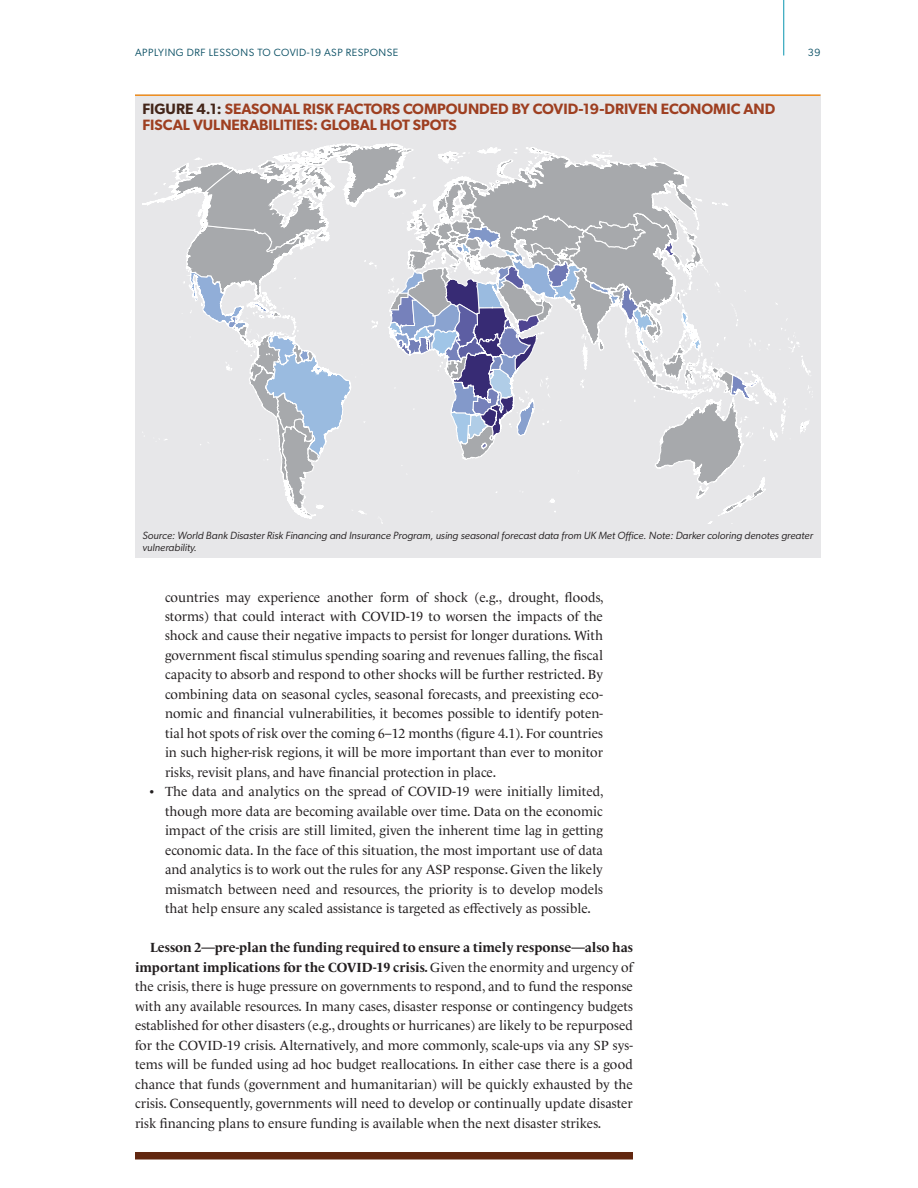
<style>
.page{position:relative;width:918px;height:1188px;background:#fff}
.page>*{position:absolute;margin:0;border:0;box-sizing:border-box;transform-origin:0 0}
.t1{font:600 15px/16.5px "Gibson";color:#9e3f21}
.t2{font:13.5px/19.5px "Le Monde Livre Std";color:#231f20;text-align:justify}
.t3{font:italic 10.5px/12px "Gibson";color:#231f20}
.t4{font:10.5px "Gibson";letter-spacing:.05em;color:#074d62}
.s1{color:#432519}
.s2{font-weight:700}
</style>
<div class="page">
<div style="left:135px;top:1152px;width:498px;height:8px;background:#622710"></div>
<hr style="left:783px;top:0;width:1px;height:56px;background:#0a95b0">
<div style="left:135px;top:94px;width:685px;height:464px;background:#e7e7e9"></div>
<hr style="left:135px;top:94px;width:685px;height:2px;background:#ef8f21">
<svg style="left:142px;top:144px;width:671px;height:380px"></svg>
<p class="t4" style="left:135px;top:46px;width:59px">APPLYING DRF</p>
<p class="t4" style="left:209px;top:46px;width:73px">LESSONS TO COVID</p>
<p class="t4" style="left:307px;top:46px;width:93px">-19 ASP RESPONSE</p>
<p class="t4" style="left:808px;top:46px;width:14px">39</p>
<p class="t1" style="left:142px;top:100px;width:634px"><span class="s1">FIGURE 4.1:</span> SEASONAL RISK FACTORS COMPOUNDED BY COVID-19-DRIVEN ECONOMIC AND<br>FISCAL VULNERABILITIES: GLOBAL HOT SPOTS</p>
<p class="t3" style="left:142px;top:529px;width:672px">Source: World Bank Disaster Risk Financing and Insurance Program, using seasonal forecast data from UK Met Office. Note: Darker coloring denotes greater vulnerability.</p>
<p class="t2" style="left:165px;top:587px;width:440px">countries may experience another form of shock (e.g., drought, floods, storms) that could interact with COVID-19 to worsen the impacts of the shock and cause their negative impacts to persist for longer durations. With government fiscal stimulus spending soaring and revenues falling, the fiscal capacity to absorb and respond to other shocks will be further restricted. By combining data on seasonal cycles, seasonal forecasts, and preexisting eco&shy;nomic and financial vulnerabilities, it becomes possible to identify poten&shy;tial hot spots of risk over the coming 6–12 months (figure 4.1). For countries in such higher-risk regions, it will be more important than ever to monitor risks, revisit plans, and have financial protection in place.</p>
<p class="t2" style="left:165px;top:782px;width:440px;text-indent:-15px">• The data and analytics on the spread of COVID-19 were initially limited, though more data are becoming available over time. Data on the economic impact of the crisis are still limited, given the inherent time lag in getting economic data. In the face of this situation, the most important use of data and analytics is to work out the rules for any ASP response. Given the likely mismatch between need and resources, the priority is to develop models that help ensure any scaled assistance is targeted as effectively as possible.</p>
<p class="t2" style="left:135px;top:938px;width:500px;text-indent:15px"><span class="s2">Lesson 2—pre-plan the funding required to ensure a timely response—also has important implications for the COVID-19 crisis.</span> Given the enormity and urgency of the crisis, there is huge pressure on governments to respond, and to fund the response with any available resources. In many cases, disaster response or contingency budgets established for other disasters (e.g., droughts or hurricanes) are likely to be repurposed for the COVID-19 crisis. Alternatively, and more commonly, scale-ups via any SP sys&shy;tems will be funded using ad hoc budget reallocations. In either case there is a good chance that funds (government and humanitarian) will be quickly exhausted by the crisis. Consequently, governments will need to develop or continually update disaster risk financing plans to ensure funding is available when the next disaster strikes.</p>
</div>
